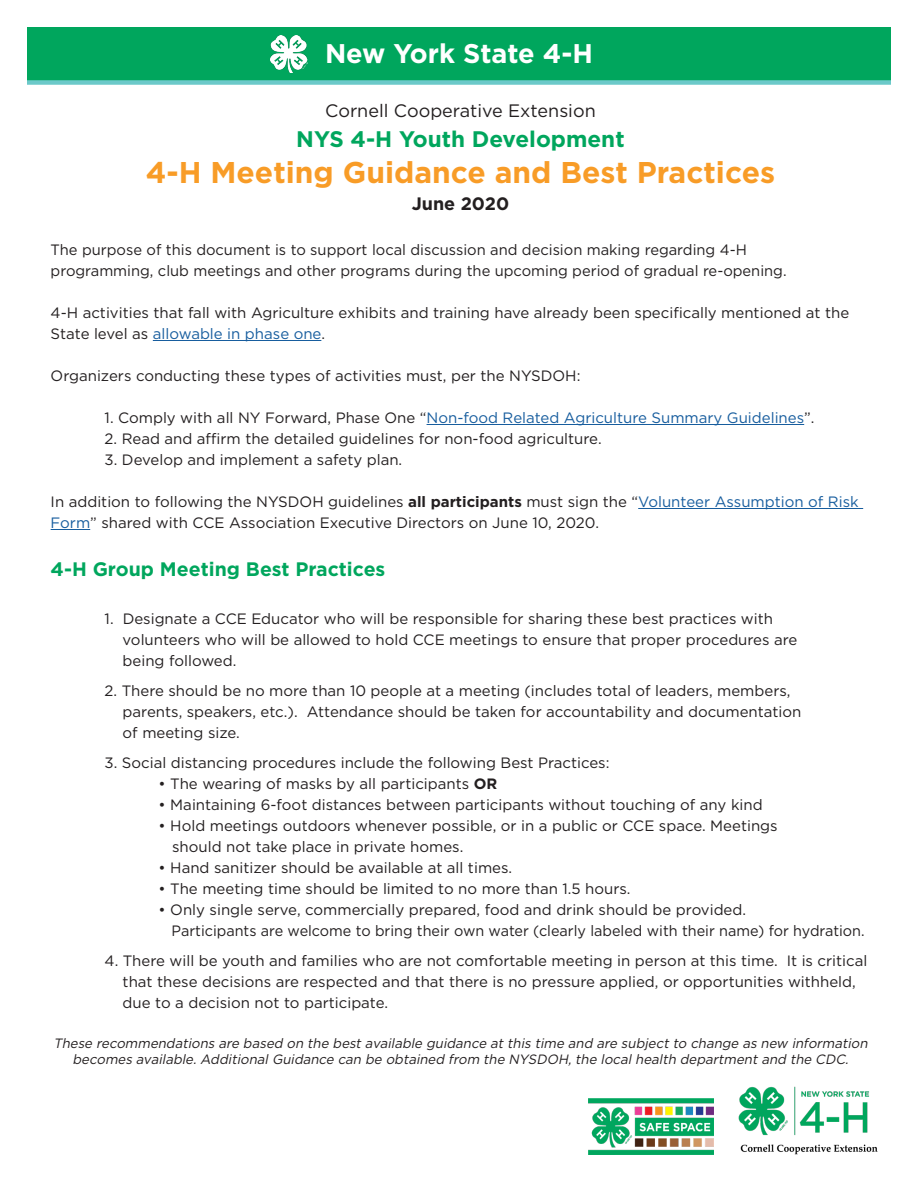
<style>
.page{position:relative;width:918px;height:1188px;background:#fff}
.page>*{position:absolute;margin:0;border:0;box-sizing:border-box;transform-origin:0 0}
.t1{font:700 30px "Gotham";color:#f89c27}
.t2{font:700 27px "Gotham";letter-spacing:-.005em;color:#fff}
.t3{font:700 22.5px "Gotham";color:#00a65d}
.t4{font:700 19.5px "Gotham";color:#00a65d}
.t5{font:18px "Gotham";color:#231f20}
.t6{font:700 18px "Gotham";color:#231f20}
.t7{font:15px/21px "Gotham";color:#231f20}
.t8{font:15px "Gotham";color:#231f20;scale:.96 1}
.t9{font:15px "Gotham";color:#175d9e}
.t10{font:italic 13.5px/16.2px "Gotham";color:#231f20;text-align:center}
.s1{color:#175d9e}
.s2{color:#231f20}
.s3{font-weight:700}
</style>
<div class="page">
<hr style="left:153px;top:340px;width:168px;height:1px;background:#175d9e">
<hr style="left:427px;top:424px;width:377px;height:1px;background:#175d9e">
<hr style="left:638px;top:508px;width:225px;height:1px;background:#175d9e">
<hr style="left:51px;top:529px;width:39px;height:1px;background:#175d9e">
<div style="left:27px;top:27px;width:864px;height:54px;background:#00a65d"></div>
<img style="left:271px;top:35px;width:37px;height:38px">
<div style="left:27px;top:80px;width:864px;height:5px;background:#6cc9c9"></div>
<img style="left:738px;top:1086px;width:140px;height:69px">
<img style="left:589px;top:1098px;width:125px;height:56px">
<p class="t2" style="left:325px;top:35px;width:269px">New York State 4-H</p>
<p class="t5" style="left:325px;top:99px;width:272px">Cornell Cooperative Extension</p>
<p class="t3" style="left:296px;top:124px;width:330px">NYS 4-H Youth Development</p>
<p class="t1" style="left:146px;top:152px;width:631px">4-H Meeting Guidance and Best Practices</p>
<p class="t6" style="left:412px;top:192px;width:99px">June 2020</p>
<p class="t7" style="left:51px;top:239px;width:698px">The purpose of this document is to support local discussion and decision making regarding 4-H</p>
<p class="t7" style="left:51px;top:260px;width:737px">programming, club meetings and other programs during the upcoming period of gradual re-opening.</p>
<p class="t7" style="left:51px;top:302px;width:800px">4-H activities that fall with Agriculture exhibits and training have already been specifically mentioned at the<br>State level as <span class="s1">allowable in phase one</span>.</p>
<p class="t7" style="left:51px;top:365px;width:531px">Organizers conducting these types of activities must, per the NYSDOH:</p>
<p class="t9" style="left:105px;top:408px;width:711px"><span class="s2">1. Comply with all NY Forward, Phase One “</span>Non-food Related Agriculture Summary Guidelines<span class="s2">”.</span></p>
<p class="t7" style="left:105px;top:428px;width:499px">2. Read and affirm the detailed guidelines for non-food agriculture.</p>
<p class="t7" style="left:105px;top:449px;width:299px">3. Develop and implement a safety plan.</p>
<p class="t7" style="left:51px;top:491px;width:810px">In addition to following the NYSDOH guidelines <span class="s3">all participants</span> must sign the “<span class="s1">Volunteer Assumption of Risk<br>Form</span>” shared with CCE Association Executive Directors on June 10, 2020.</p>
<p class="t4" style="left:51px;top:556px;width:336px">4-H Group Meeting Best Practices</p>
<p class="t7" style="left:105px;top:608px;width:670px">1. Designate a CCE Educator who will be responsible for sharing these best practices with</p>
<p class="t7" style="left:123px;top:629px;width:676px">volunteers who will be allowed to hold CCE meetings to ensure that proper procedures are</p>
<p class="t7" style="left:123px;top:650px;width:115px">being followed.</p>
<p class="t7" style="left:105px;top:680px;width:687px">2. There should be no more than 10 people at a meeting (includes total of leaders, members,</p>
<p class="t7" style="left:123px;top:701px;width:680px">parents, speakers, etc.). Attendance should be taken for accountability and documentation</p>
<p class="t7" style="left:123px;top:722px;width:119px">of meeting size.</p>
<p class="t7" style="left:105px;top:752px;width:506px">3. Social distancing procedures include the following Best Practices:</p>
<p class="t7" style="left:159px;top:773px;width:340px">• The wearing of masks by all participants <span class="s3">OR</span></p>
<p class="t7" style="left:159px;top:794px;width:606px">• Maintaining 6-foot distances between participants without touching of any kind</p>
<p class="t7" style="left:159px;top:815px;width:621px">• Hold meetings outdoors whenever possible, or in a public or CCE space. Meetings</p>
<p class="t7" style="left:172px;top:836px;width:293px">should not take place in private homes.</p>
<p class="t7" style="left:159px;top:857px;width:355px">• Hand sanitizer should be available at all times.</p>
<p class="t7" style="left:159px;top:878px;width:473px">• The meeting time should be limited to no more than 1.5 hours.</p>
<p class="t7" style="left:159px;top:899px;width:589px">• Only single serve, commercially prepared, food and drink should be provided.</p>
<p class="t8" style="left:172px;top:921px;width:723px">Participants are welcome to bring their own water (clearly labeled with their name) for hydration.</p>
<p class="t7" style="left:105px;top:950px;width:764px">4. There will be youth and families who are not comfortable meeting in person at this time. It is critical</p>
<p class="t7" style="left:123px;top:971px;width:735px">that these decisions are respected and that there is no pressure applied, or opportunities withheld,</p>
<p class="t7" style="left:123px;top:992px;width:267px">due to a decision not to participate.</p>
<p class="t10" style="left:53px;top:1035px;width:819px">These recommendations are based on the bestavailable guidance atthis time and are subjectto change as new information becomes available.AdditionalGuidance can be obtained from the NYSDOH,the localhealth departmentand the CDC.</p>
</div>
